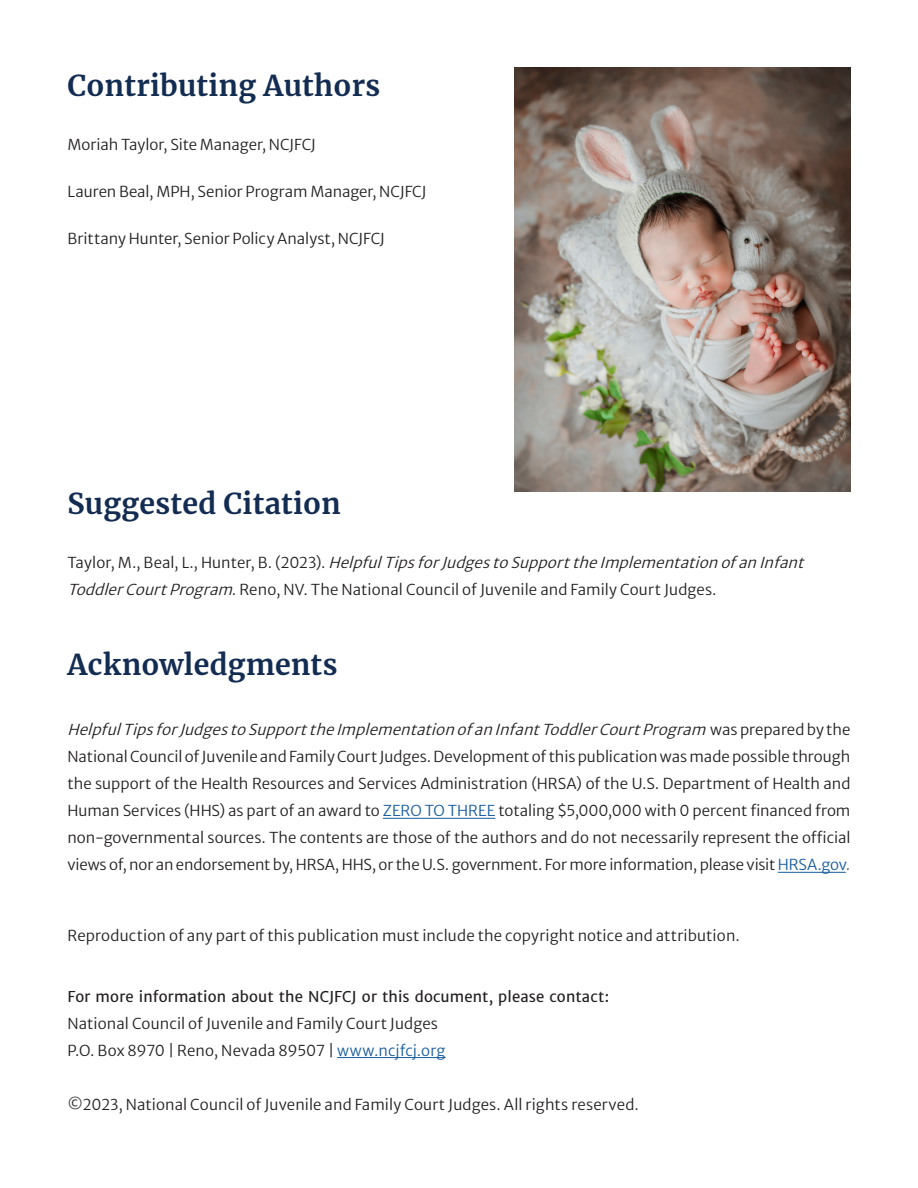
<style>
.page{position:relative;width:918px;height:1188px;background:#fff}
.page>*{position:absolute;margin:0;border:0;box-sizing:border-box;transform-origin:0 0}
.NCJ_Body_Copy{font:700 28.5px "Merriweather";letter-spacing:.01em;color:#132c51}
.Body_Text{font:700 28.5px "Merriweather";letter-spacing:.01em;color:#132c51}
.Body_Text-2{font:300 15px/27px "Merriweather Sans";letter-spacing:.005em;color:#231f20;text-align:justify}
.NCJ_Body_Copy-2{font:300 15px/27px "Merriweather Sans";color:#231f20}
.s1{font-style:italic}
.s2{color:#175d9e}
.s3{color:#54555a}
.s4{font-weight:400}
</style>
<div class="page">
<hr style="left:383px;top:818px;width:112px;height:1px;background:#175d9e">
<hr style="left:778px;top:872px;width:68px;height:1px;background:#175d9e">
<hr style="left:337px;top:1057px;width:109px;height:1px;background:#175d9e">
<img style="left:514px;top:68px;width:336px;height:423px">
<p class="NCJ_Body_Copy" style="left:68px;top:65px;width:314px">Contributing Authors</p>
<p class="NCJ_Body_Copy-2" style="left:68px;top:129px;width:250px">Moriah Taylor, Site Manager, NCJFCJ</p>
<p class="NCJ_Body_Copy-2" style="left:68px;top:176px;width:361px">Lauren Beal, MPH, Senior Program Manager, NCJFCJ</p>
<p class="NCJ_Body_Copy-2" style="left:68px;top:223px;width:319px">Brittany Hunter, Senior Policy Analyst, NCJFCJ</p>
<p class="NCJ_Body_Copy" style="left:68px;top:484px;width:275px">Suggested Citation</p>
<p class="NCJ_Body_Copy-2" style="left:68px;top:547px;width:743px">Ta y l o r, M . , B e a l , L . , H u n t e r, B . ( 2 0 2 3 ) . <span class="s1">HelpfulTipsforJudgestoSupporttheImplementationofanInfant<br>ToddlerCourtProgram</span>. Reno, NV. The National Council of Juvenile and Family Court Judges.</p>
<p class="Body_Text" style="left:68px;top:645px;width:272px">Acknowledgments</p>
<p class="Body_Text-2" style="left:68px;top:715px;width:784px"><span class="s1">HelpfulTipsforJudgestoSupporttheImplementationofanInfantToddlerCourtProgram</span> w a s p r e p a r e d b y t h e National Council of Juvenile and Family Court Judges. Development of this publication was made possible through the support of the Health Resources and Services Administration (HRSA) of the U.S. Department of Health and Human Services (HHS) as part of an award to <span class="s2">ZERO TO THREE</span> totaling $5,000,000 with 0 percent financed from non-governmental sources. The contents are those of the authors and do not necessarily represent the official views of, nor an endorsement by, HRSA, HHS, or the U.S. government. For more information, please visit <span class="s2">HRSA.gov</span><span class="s3">.</span></p>
<p class="Body_Text-2" style="left:68px;top:920px;width:674px">Reproduction of any part of this publication must include the copyright notice and attribution.</p>
<p class="Body_Text-2" style="left:68px;top:981px;width:543px;text-align:left"><span class="s4">For more information about the NCJFCJ or this document, please contact:<br></span>National Council of Juvenile and Family Court Judges<br>P.O. Box 8970 | Reno, Nevada 89507 | <span class="s2">www.ncjfcj.org</span></p>
<p class="Body_Text-2" style="left:68px;top:1089px;width:573px">©2023, National Council of Juvenile and Family Court Judges. All rights reserved.</p>
</div>
